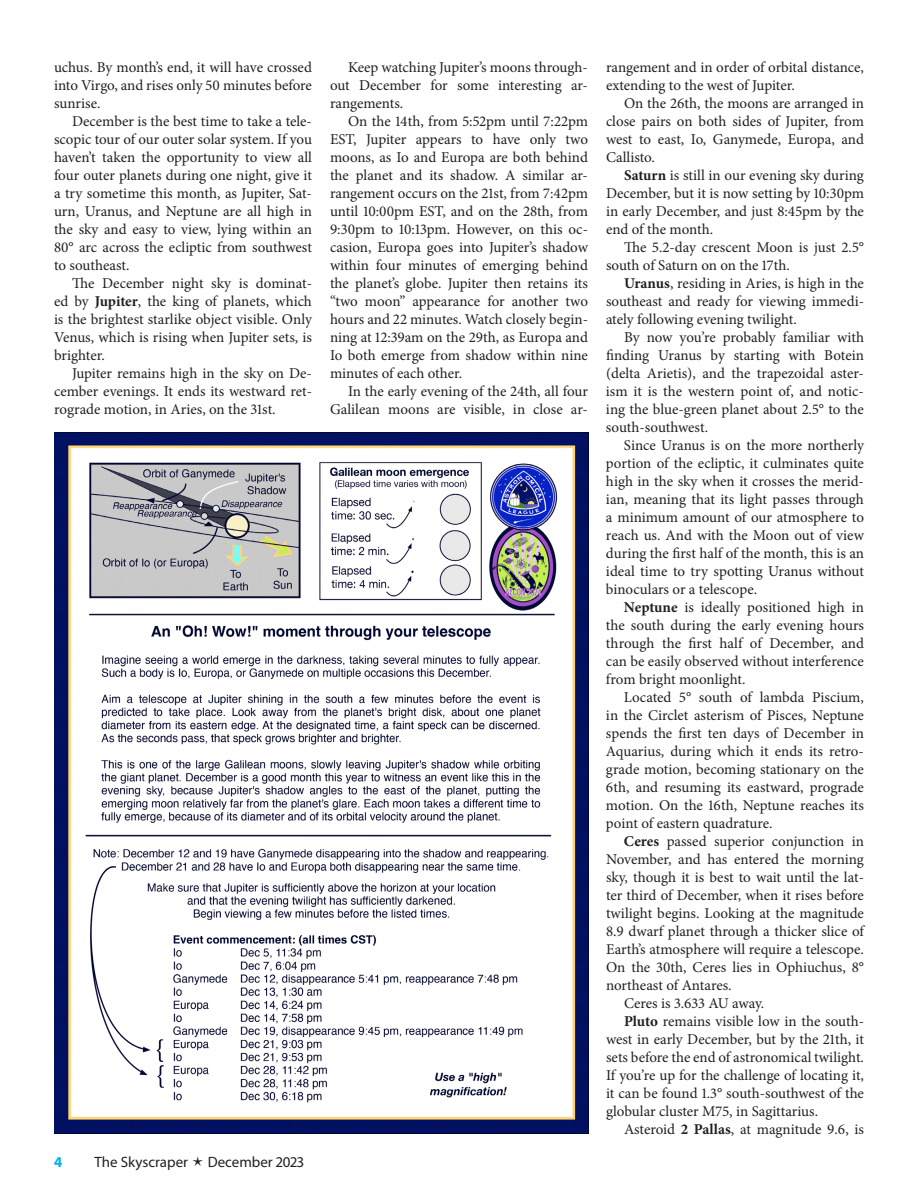
<style>
.page{position:relative;width:918px;height:1188px;background:#fff}
.page>*{position:absolute;margin:0;border:0;box-sizing:border-box;transform-origin:0 0}
.t1{font:15px/18px "Minion Pro";letter-spacing:-.005em;color:#231f20;text-align:justify}
.t2{font:15px "Myriad Pro";color:#231f20}
.t3{font:700 15px "Myriad Pro";color:#00aeef}
.s1{font-weight:700}
</style>
<div class="page">
<img style="left:54px;top:432px;width:534px;height:702px">
<p class="t1" style="left:54px;top:58px;width:259px">uchus. By month’s end, it will have crossed into Virgo, and rises only 50 minutes before sunrise.</p>
<p class="t1" style="left:54px;top:112px;width:260px;text-indent:18px">December is the best time to take a tele&shy;scopic tour of our outer solar system. If you haven’t taken the opportunity to view all four outer planets during one night, give it a try sometime this month, as Jupiter, Sat&shy;urn, Uranus, and Neptune are all high in the sky and easy to view, lying within an 80° arc across the ecliptic from southwest to southeast.</p>
<p class="t1" style="left:54px;top:274px;width:260px;text-indent:18px">The December night sky is dominat&shy;ed by <span class="s1">Jupiter</span>, the king of planets, which is the brightest starlike object visible. Only Venus, which is rising when Jupiter sets, is brighter.</p>
<p class="t1" style="left:54px;top:364px;width:260px;text-indent:18px">Jupiter remains high in the sky on De&shy;cember evenings. It ends its westward ret&shy;rograde motion, in Aries, on the 31st.</p>
<p class="t1" style="left:330px;top:58px;width:259px;text-indent:18px">Keep watching Jupiter’s moons through&shy;out December for some interesting ar&shy;rangements.</p>
<p class="t1" style="left:330px;top:112px;width:260px;text-indent:18px">On the 14th, from 5:52pm until 7:22pm EST, Jupiter appears to have only two moons, as Io and Europa are both behind the planet and its shadow. A similar ar&shy;rangement occurs on the 21st, from 7:42pm until 10:00pm EST, and on the 28th, from 9:30pm to 10:13pm. However, on this oc&shy;casion, Europa goes into Jupiter’s shadow within four minutes of emerging behind the planet’s globe. Jupiter then retains its “two moon” appearance for another two hours and 22 minutes. Watch closely begin&shy;ning at 12:39am on the 29th, as Europa and Io both emerge from shadow within nine minutes of each other.</p>
<p class="t1" style="left:330px;top:382px;width:260px;text-align:right">In the early evening of the 24th, all four<br>Galilean moons are visible, in close ar-</p>
<p class="t3" style="left:54px;top:1152px;width:10px">4</p>
<p class="t2" style="left:94px;top:1153px;width:95px">The Skyscraper</p>
<p class="t2" style="left:208px;top:1153px;width:98px">December 2023</p>
<p class="t1" style="left:606px;top:58px;width:260px">rangement and in order of orbital distance, extending to the west of Jupiter.</p>
<p class="t1" style="left:606px;top:94px;width:260px;text-indent:18px">On the 26th, the moons are arranged in close pairs on both sides of Jupiter, from west to east, Io, Ganymede, Europa, and Callisto.</p>
<p class="t1" style="left:606px;top:166px;width:260px;text-indent:18px"><span class="s1">Saturn</span> is still in our evening sky during December, but it is now setting by 10:30pm in early December, and just 8:45pm by the end of the month.</p>
<p class="t1" style="left:606px;top:238px;width:259px;text-indent:18px">The 5.2-day crescent Moon is just 2.5° south of Saturn on on the 17th.</p>
<p class="t1" style="left:606px;top:274px;width:260px;text-indent:18px"><span class="s1">Uranus</span>, residing in Aries, is high in the southeast and ready for viewing immedi&shy;ately following evening twilight.</p>
<p class="t1" style="left:606px;top:328px;width:260px;text-indent:18px">By now you’re probably familiar with finding Uranus by starting with Botein (delta Arietis), and the trapezoidal aster&shy;ism it is the western point of, and notic&shy;ing the blue-green planet about 2.5° to the south-southwest.</p>
<p class="t1" style="left:606px;top:436px;width:260px;text-indent:18px">Since Uranus is on the more northerly portion of the ecliptic, it culminates quite high in the sky when it crosses the merid&shy;ian, meaning that its light passes through a minimum amount of our atmosphere to reach us. And with the Moon out of view during the first half of the month, this is an ideal time to try spotting Uranus without binoculars or a telescope.</p>
<p class="t1" style="left:606px;top:598px;width:259px;text-indent:18px"><span class="s1">Neptune</span> is ideally positioned high in the south during the early evening hours through the first half of December, and can be easily observed without interference from bright moonlight.</p>
<p class="t1" style="left:606px;top:688px;width:260px;text-indent:18px">Located 5° south of lambda Piscium, in the Circlet asterism of Pisces, Neptune spends the first ten days of December in Aquarius, during which it ends its retro&shy;grade motion, becoming stationary on the 6th, and resuming its eastward, prograde motion. On the 16th, Neptune reaches its point of eastern quadrature.</p>
<p class="t1" style="left:624px;top:832px;width:242px"><span class="s1">Ceres</span> passed superior conjunction in</p>
<p class="t1" style="left:606px;top:850px;width:260px">November, and has entered the morning</p>
<p class="t1" style="left:606px;top:868px;width:260px">sky, though it is best to wait until the lat-</p>
<p class="t1" style="left:606px;top:886px;width:259px">ter third of December, when it rises before</p>
<p class="t1" style="left:606px;top:904px;width:260px">twilight begins. Looking at the magnitude</p>
<p class="t1" style="left:606px;top:922px;width:260px">8.9 dwarf planet through a thicker slice of</p>
<p class="t1" style="left:606px;top:940px;width:259px">Earth’s atmosphere will require a telescope.</p>
<p class="t1" style="left:606px;top:958px;width:260px">On the 30th, Ceres lies in Ophiuchus, 8°</p>
<p class="t1" style="left:606px;top:976px;width:127px">northeast of Antares.</p>
<p class="t1" style="left:624px;top:994px;width:142px">Ceres is 3.633 AU away.</p>
<p class="t1" style="left:624px;top:1012px;width:242px"><span class="s1">Pluto</span> remains visible low in the south-</p>
<p class="t1" style="left:606px;top:1030px;width:260px">west in early December, but by the 21th, it</p>
<p class="t1" style="left:606px;top:1048px;width:259px">sets before the end of astronomical twilight.</p>
<p class="t1" style="left:606px;top:1066px;width:260px">If you’re up for the challenge of locating it,</p>
<p class="t1" style="left:606px;top:1084px;width:259px">it can be found 1.3° south-southwest of the</p>
<p class="t1" style="left:606px;top:1102px;width:214px">globular cluster M75, in Sagittarius.</p>
<p class="t1" style="left:624px;top:1120px;width:242px">Asteroid <span class="s1">2 Pallas</span>, at magnitude 9.6, is</p>
</div>
